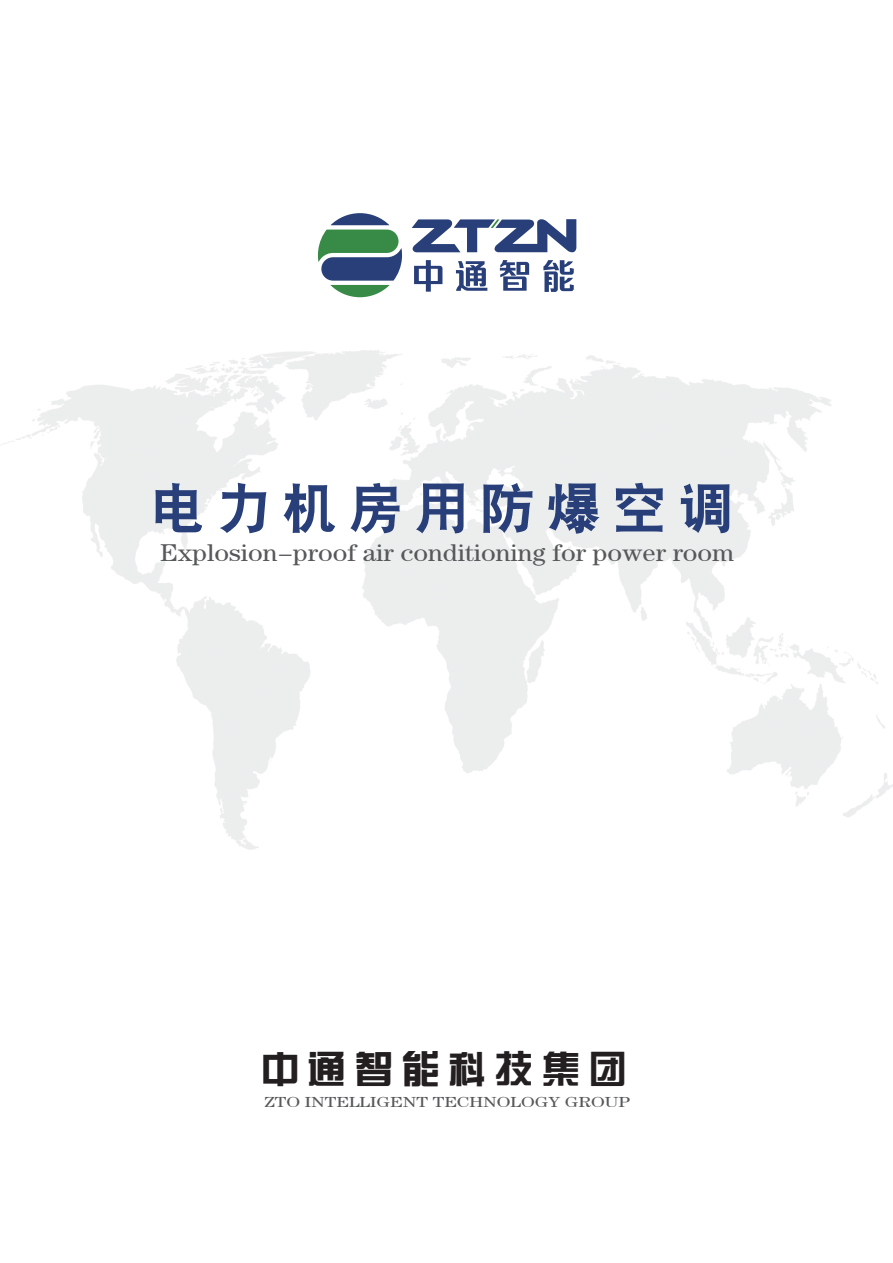
<style>
.page{position:relative;width:893px;height:1263px;background:#fff}
.page>*{position:absolute;margin:0;border:0;box-sizing:border-box;transform-origin:0 0}
.t1{font:55.05px "DFP Hei W9";letter-spacing:.2em;color:#283f79}
.t2{font:39px "FZZYK GBK1 0";letter-spacing:.2em;color:#231f20}
.t3{font:24.3px "FZSHK GBK1 0";color:#57585a;scale:1.09 1}
.t4{font:14.55px "FZSHK GBK1 0";color:#57585a;scale:1.3 1}
</style>
<div class="page">
<svg style="left:318px;top:213px;width:84px;height:84px"></svg>
<svg style="left:414px;top:260px;width:28px;height:32px"></svg>
<svg style="left:456px;top:261px;width:31px;height:30px"></svg>
<svg style="left:500px;top:260px;width:29px;height:31px"></svg>
<svg style="left:543px;top:260px;width:31px;height:32px"></svg>
<svg style="left:412px;top:219px;width:164px;height:33px"></svg>
<h1 class="t1" style="left:150px;top:480px;width:585px">电力机房用防爆空调</h1>
<p class="t3" style="left:160px;top:540px;width:528px">Explosion-proof air conditioning for power room</p>
<h2 class="t2" style="left:260px;top:1048px;width:368px">中通智能科技集团</h2>
<p class="t4" style="left:264px;top:1094px;width:283px">ZTO INTELLIGENT TECHNOLOGY GROUP</p>
</div>
